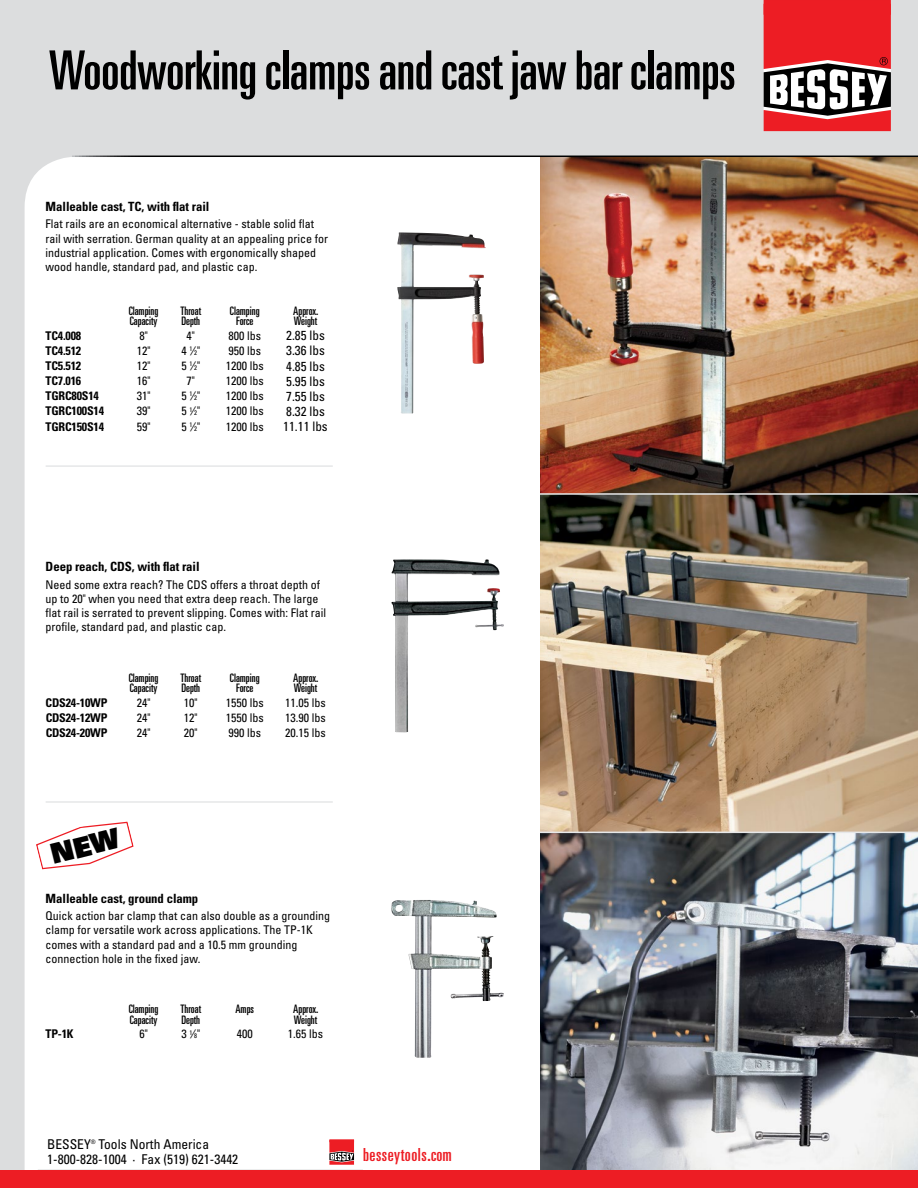
<style>
.page{position:relative;width:918px;height:1188px;background:#fff}
.page>*{position:absolute;margin:0;border:0;box-sizing:border-box;transform-origin:0 0}
.t1{font:ultra-condensed 54px "Univers LT";letter-spacing:-.01em;color:#000}
.t2{font:ultra-condensed 18px "Univers LT";letter-spacing:.03em;color:#ed1d24}
.t3{font:900 16.95px "Univers LT";color:#000}
.t4{font:condensed 13.5px/15px "Univers LT";color:#000}
.t5{font:condensed 13.2px "Univers LT";color:#000}
.t6{font:700 condensed 12.75px "Univers LT";letter-spacing:-.005em;color:#000}
.t7{font:condensed 12px/14.2px "Univers LT";color:#000}
.t8{font:700 condensed 12px "Univers LT";letter-spacing:-.015em;color:#000}
.t9{font:ultra-condensed 11.7px/10.5px "Univers LT";color:#000}
.s1{font-size:6.6px}
</style>
<div class="page">
<img style="left:0;top:0;width:918px;height:1171px">
<hr style="left:68px;top:156px;width:850px;height:1px;background:#fff">
<div style="left:0;top:1171px;width:918px;height:17px;background:#ed1d24"></div>
<hr style="left:329px;top:1139px;width:25px;height:3px;background:#ed1d24">
<svg style="left:329px;top:1140px;width:25px;height:25px"></svg>
<div style="left:764px;top:0;width:127px;height:15px;background:#ed1d24"></div>
<svg style="left:764px;top:15px;width:127px;height:116px"></svg>
<img style="left:391px;top:560px;width:113px;height:172px">
<img style="left:392px;top:900px;width:98px;height:158px">
<img style="left:397px;top:233px;width:87px;height:181px">
<hr style="left:46px;top:465px;width:287px;height:2px;background:#e6e7e8">
<hr style="left:46px;top:801px;width:287px;height:2px;background:#e6e7e8">
<svg style="left:34px;top:815px;width:102px;height:91px"></svg>
<h1 class="t1" style="left:49px;top:40px;width:689px">Woodworking clamps and cast jaw bar clamps</h1>
<p class="t6" style="left:46px;top:199px;width:165px">Malleable cast, TC, with flat rail</p>
<p class="t7" style="left:46px;top:217px;width:284px">Flat rails are an economical alternative - stable solid flat rail with serration. German quality at an appealing price for industrial application. Comes with ergonomically shaped wood handle, standard pad, and plastic cap.</p>
<p class="t9" style="left:129px;top:305px;width:31px">Clamping<br>Capacity</p>
<p class="t9" style="left:180px;top:305px;width:22px">Throat<br>Depth</p>
<p class="t9" style="left:230px;top:305px;width:31px;text-align:center">Clamping<br>Force</p>
<p class="t9" style="left:293px;top:305px;width:27px">Approx.<br>Weight</p>
<p class="t8" style="left:46px;top:328px;width:37px">TC4.008</p>
<p class="t7" style="left:139px;top:328px;width:10px">8"</p>
<p class="t7" style="left:187px;top:328px;width:10px">4"</p>
<p class="t7" style="left:228px;top:328px;width:34px">800 lbs</p>
<p class="t5" style="left:286px;top:327px;width:40px">2.85 lbs</p>
<p class="t8" style="left:46px;top:343px;width:37px">TC4.512</p>
<p class="t7" style="left:137px;top:343px;width:15px">12"</p>
<p class="t7" style="left:181px;top:343px;width:20px">4 <sup>1</sup>⁄<span class="s1">2</span>"</p>
<p class="t7" style="left:228px;top:343px;width:34px">950 lbs</p>
<p class="t5" style="left:286px;top:342px;width:40px">3.36 lbs</p>
<p class="t8" style="left:46px;top:358px;width:37px">TC5.512</p>
<p class="t7" style="left:137px;top:359px;width:15px">12"</p>
<p class="t7" style="left:181px;top:359px;width:20px">5 <sup>1</sup>⁄<span class="s1">2</span>"</p>
<p class="t7" style="left:226px;top:359px;width:39px">1200 lbs</p>
<p class="t5" style="left:286px;top:357px;width:40px">4.85 lbs</p>
<p class="t8" style="left:46px;top:374px;width:37px">TC7.016</p>
<p class="t7" style="left:137px;top:374px;width:15px">16"</p>
<p class="t7" style="left:187px;top:374px;width:10px">7"</p>
<p class="t7" style="left:226px;top:374px;width:39px">1200 lbs</p>
<p class="t5" style="left:286px;top:373px;width:40px">5.95 lbs</p>
<p class="t8" style="left:46px;top:389px;width:55px">TGRC80S14</p>
<p class="t7" style="left:137px;top:389px;width:15px">31"</p>
<p class="t7" style="left:181px;top:389px;width:20px">5 <sup>1</sup>⁄<span class="s1">2</span>"</p>
<p class="t7" style="left:226px;top:389px;width:39px">1200 lbs</p>
<p class="t5" style="left:286px;top:388px;width:40px">7.55 lbs</p>
<p class="t8" style="left:46px;top:404px;width:60px">TGRC100S14</p>
<p class="t7" style="left:137px;top:404px;width:15px">39"</p>
<p class="t7" style="left:181px;top:404px;width:20px">5 <sup>1</sup>⁄<span class="s1">2</span>"</p>
<p class="t7" style="left:226px;top:404px;width:39px">1200 lbs</p>
<p class="t5" style="left:286px;top:403px;width:40px">8.32 lbs</p>
<p class="t8" style="left:46px;top:419px;width:60px">TGRC150S14</p>
<p class="t7" style="left:137px;top:419px;width:15px">59"</p>
<p class="t7" style="left:181px;top:419px;width:20px">5 <sup>1</sup>⁄<span class="s1">2</span>"</p>
<p class="t7" style="left:226px;top:419px;width:39px">1200 lbs</p>
<p class="t5" style="left:283px;top:418px;width:46px">11.11 lbs</p>
<p class="t6" style="left:46px;top:559px;width:155px">Deep reach, CDS, with flat rail</p>
<p class="t7" style="left:46px;top:577px;width:282px">Need some extra reach? The CDS offers a throat depth of up to 20" when you need that extra deep reach. The large flat rail is serrated to prevent slipping. Comes with: Flat rail profile, standard pad, and plastic cap.</p>
<p class="t9" style="left:129px;top:673px;width:31px">Clamping<br>Capacity</p>
<p class="t9" style="left:180px;top:673px;width:22px">Throat<br>Depth</p>
<p class="t9" style="left:230px;top:673px;width:31px;text-align:center">Clamping<br>Force</p>
<p class="t9" style="left:293px;top:673px;width:27px">Approx.<br>Weight</p>
<p class="t8" style="left:46px;top:695px;width:63px">CDS24-10WP</p>
<p class="t7" style="left:137px;top:695px;width:15px">24"</p>
<p class="t7" style="left:184px;top:695px;width:15px">10"</p>
<p class="t7" style="left:226px;top:695px;width:39px">1550 lbs</p>
<p class="t7" style="left:285px;top:695px;width:42px">11.05 lbs</p>
<p class="t8" style="left:46px;top:710px;width:63px">CDS24-12WP</p>
<p class="t7" style="left:137px;top:710px;width:15px">24"</p>
<p class="t7" style="left:184px;top:710px;width:15px">12"</p>
<p class="t7" style="left:226px;top:710px;width:39px">1550 lbs</p>
<p class="t7" style="left:285px;top:710px;width:42px">13.90 lbs</p>
<p class="t8" style="left:46px;top:726px;width:63px">CDS24-20WP</p>
<p class="t7" style="left:137px;top:726px;width:15px">24"</p>
<p class="t7" style="left:184px;top:726px;width:15px">20"</p>
<p class="t7" style="left:228px;top:726px;width:34px">990 lbs</p>
<p class="t7" style="left:285px;top:726px;width:42px">20.15 lbs</p>
<p class="t6" style="left:46px;top:890px;width:154px">Malleable cast, ground clamp</p>
<p class="t7" style="left:46px;top:909px;width:286px">Quick action bar clamp that can also double as a grounding clamp for versatile work across applications. The TP-1K comes with a standard pad and a 10.5 mm grounding connection hole in the fixed jaw.</p>
<h3 class="t3" style="left:57px;top:926px;width:95px;rotate:-14deg">NOUVEAU</h3>
<p class="t9" style="left:129px;top:1004px;width:31px">Clamping<br>Capacity</p>
<p class="t9" style="left:180px;top:1004px;width:22px">Throat<br>Depth</p>
<p class="t9" style="left:235px;top:1004px;width:20px">Amps</p>
<p class="t9" style="left:293px;top:1004px;width:27px">Approx.<br>Weight</p>
<p class="t8" style="left:46px;top:1027px;width:29px">TP-1K</p>
<p class="t7" style="left:139px;top:1027px;width:10px">6"</p>
<p class="t7" style="left:181px;top:1027px;width:20px">3 <sup>1</sup>⁄<span class="s1">8</span>"</p>
<p class="t7" style="left:237px;top:1027px;width:17px">400</p>
<p class="t7" style="left:288px;top:1027px;width:37px">1.65 lbs</p>
<p class="t4" style="left:47px;top:1137px;width:193px">BESSEY<sup>®</sup> Tools North America<br>1-800-828-1004 · Fax (519) 621-3442</p>
<h2 class="t2" style="left:363px;top:1145px;width:90px">besseytools.com</h2>
</div>
